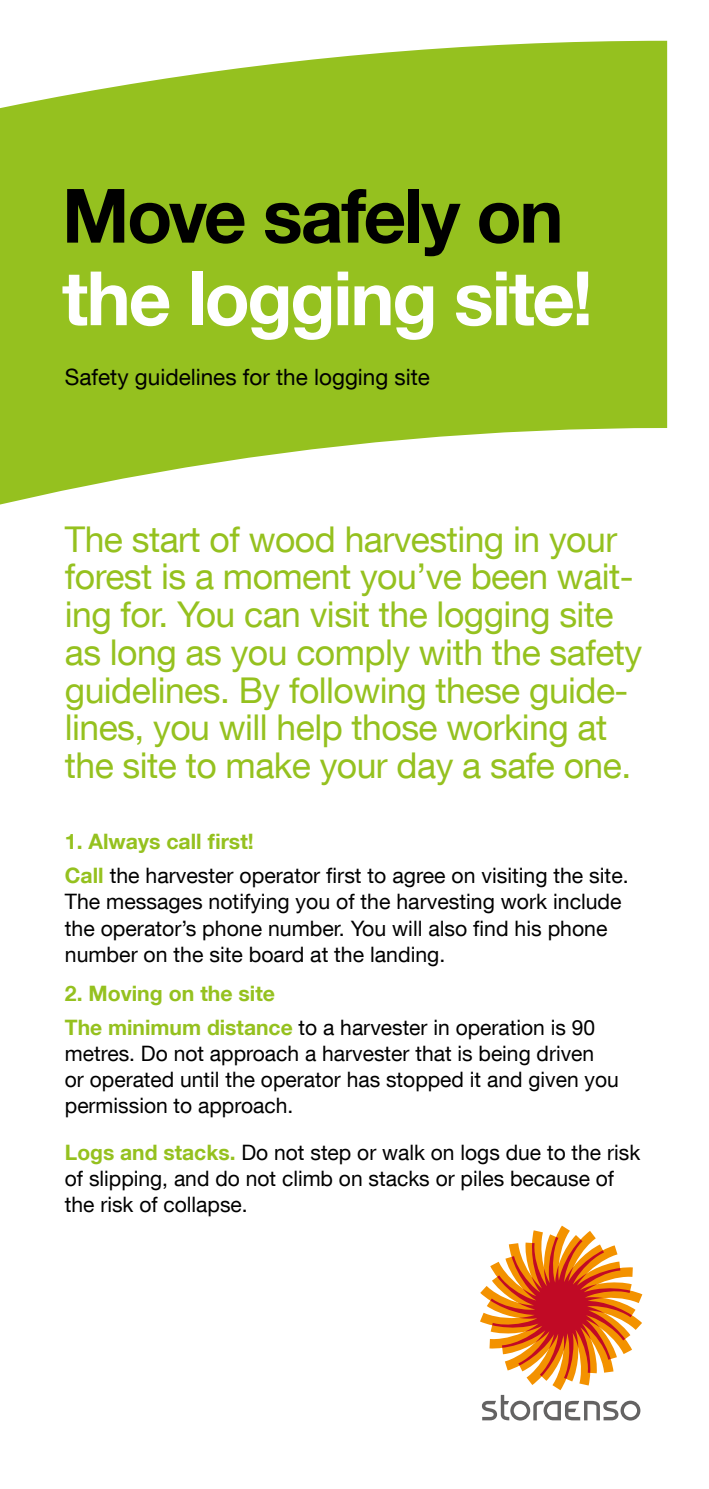
<style>
.page{position:relative;width:709px;height:1489px;background:#fff}
.page>*{position:absolute;margin:0;border:0;box-sizing:border-box;transform-origin:0 0}
.t1{font:700 75px "Helvetica Neue LT Com";letter-spacing:-.03em;color:#fff}
.t2{font:700 75px "Helvetica Neue LT Com";letter-spacing:-.03em;color:#000}
.t3{font:35.5px/37.8px "Helvetica Neue LT Com";letter-spacing:-.015em;color:#95c11f}
.t4{font:22.5px "Helvetica Neue LT Com";color:#000}
.t5{font:21.25px/26.2px "Helvetica Neue LT Com";color:#000}
.t6{font:700 21.25px/33.8px "Helvetica Neue LT Com";color:#95c11f}
.s1{font-weight:700;color:#95c11f}
.s2{font-weight:400;color:#000}
</style>
<div class="page">
<svg style="left:480px;top:1225px;width:162px;height:195px"></svg>
<svg style="left:0;top:41px;width:667px;height:464px;fill:#95c11f"></svg>
<h1 class="t2" style="left:62px;top:168px;width:503px">Move safely on</h1>
<h1 class="t1" style="left:62px;top:251px;width:532px">the logging site!</h1>
<p class="t4" style="left:65px;top:363px;width:367px">Safety guidelines for the logging site</p>
<p class="t3" style="left:65px;top:519px;width:579px">The start of wood harvesting in your forest is a moment you’ve been wait&shy;ing for. You can visit the logging site as long as you comply with the safety guidelines. By following these guide&shy;lines, you will help those working at the site to make your day a safe one.</p>
<p class="t5" style="left:65px;top:824px;width:565px;line-height:33.8px"><span class="s1">1. Always call first!<br>Call</span> the harvester operator first to agree on visiting the site.</p>
<p class="t5" style="left:65px;top:888px;width:558px">The messages notifying you of the harvesting work include the operator’s phone number. You will also find his phone number on the site board at the landing.</p>
<p class="t6" style="left:65px;top:975px;width:532px">2. Moving on the site<br>The minimum distance <span class="s2">to a harvester in operation is 90</span></p>
<p class="t5" style="left:65px;top:1039px;width:555px">metres. Do not approach a harvester that is being driven<br>or operated until the operator has stopped it and given you permission to approach.</p>
<p class="t5" style="left:65px;top:1138px;width:577px"><span class="s1">Logs and stacks.</span> Do not step or walk on logs due to the risk of slipping, and do not climb on stacks or piles because of the risk of collapse.</p>
</div>
